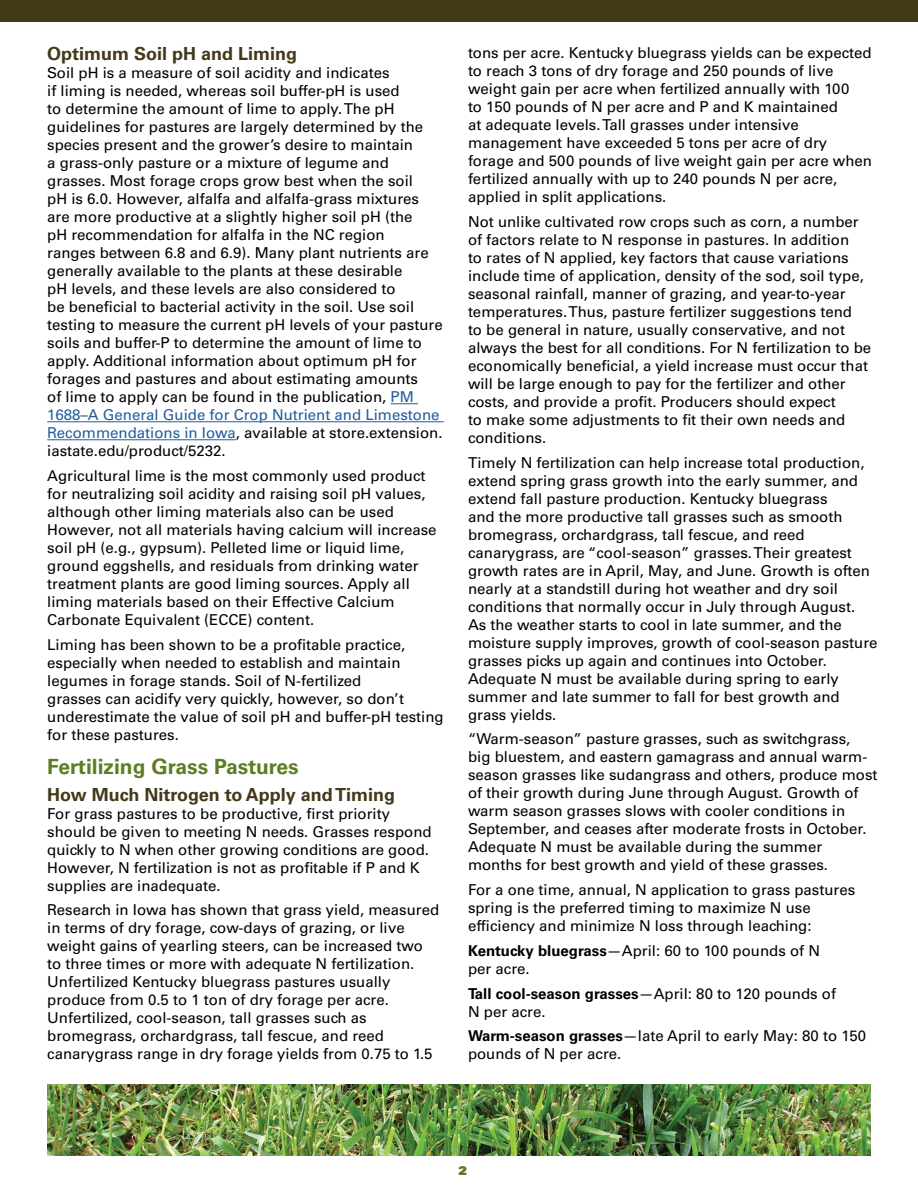
<style>
.page{position:relative;width:918px;height:1188px;background:#fff}
.page>*{position:absolute;margin:0;border:0;box-sizing:border-box;transform-origin:0 0}
.Section_Header_H3{font:700 21px "Univers LT Std";color:#5e7d23}
.sub_head_1_H2{font:700 18px "Univers LT Std";color:#433818}
.Body_Copy{font:15px/18px "Univers LT Std";color:#000}
.t1{font:12px "Univers LT Std X Black";color:#5e7d23}
.s1{color:#215e9e}
.s2{font-weight:700}
</style>
<div class="page">
<div style="left:0;top:0;width:918px;height:22px;background:#433818"></div>
<svg style="left:391px;top:403px;width:27px;height:1px"></svg>
<hr style="left:47px;top:421px;width:397px;height:1px;background:#215e9e">
<hr style="left:47px;top:439px;width:189px;height:1px;background:#215e9e">
<img style="left:47px;top:1084px;width:824px;height:71px">
<h2 class="sub_head_1_H2" style="left:47px;top:43px;width:252px">Optimum Soil pH and Liming</h2>
<p class="Body_Copy" style="left:47px;top:64px;width:397px">Soil pH is a measure of soil acidity and indicates<br>if liming is needed, whereas soil buffer-pH is used<br>to determine the amount of lime to apply. The pH guidelines for pastures are largely determined by the species present and the grower’s desire to maintain<br>a grass-only pasture or a mixture of legume and grasses. Most forage crops grow best when the soil<br>pH is 6.0. However, alfalfa and alfalfa-grass mixtures are more productive at a slightly higher soil pH (the<br>pH recommendation for alfalfa in the NC region<br>ranges between 6.8 and 6.9). Many plant nutrients are generally available to the plants at these desirable<br>pH levels, and these levels are also considered to<br>be beneficial to bacterial activity in the soil. Use soil testing to measure the current pH levels of your pasture soils and buffer-P to determine the amount of lime to apply. Additional information about optimum pH for forages and pastures and about estimating amounts<br>of lime to apply can be found in the publication, <span class="s1">PM 1688–A General Guide for Crop Nutrient and Limestone Recommendations in Iowa</span>, available at store.extension. iastate.edu/product/5232.</p>
<p class="Body_Copy" style="left:47px;top:467px;width:391px">Agricultural lime is the most commonly used product for neutralizing soil acidity and raising soil pH values, although other liming materials also can be used However, not all materials having calcium will increase soil pH (e.g., gypsum). Pelleted lime or liquid lime, ground eggshells, and residuals from drinking water treatment plants are good liming sources. Apply all liming materials based on their Effective Calcium Carbonate Equivalent (ECCE) content.</p>
<p class="Body_Copy" style="left:47px;top:636px;width:398px">Liming has been shown to be a profitable practice, especially when needed to establish and maintain legumes in forage stands. Soil of N-fertilized<br>grasses can acidify very quickly, however, so don’t underestimate the value of soil pH and buffer-pH testing for these pastures.</p>
<h3 class="Section_Header_H3" style="left:47px;top:755px;width:253px">Fertilizing Grass Pastures</h3>
<h2 class="sub_head_1_H2" style="left:47px;top:784px;width:349px">How Much Nitrogen to Apply and Timing</h2>
<p class="Body_Copy" style="left:47px;top:804px;width:386px">For grass pastures to be productive, first priority should be given to meeting N needs. Grasses respond quickly to N when other growing conditions are good.<br>However, N fertilization is not as profitable if P and K supplies are inadequate.</p>
<p class="Body_Copy" style="left:47px;top:901px;width:394px">Research in Iowa has shown that grass yield, measured in terms of dry forage, cow-days of grazing, or live weight gains of yearling steers, can be increased two to three times or more with adequate N fertilization.<br>Unfertilized Kentucky bluegrass pastures usually produce from 0.5 to 1 ton of dry forage per acre.<br>Unfertilized, cool-season, tall grasses such as bromegrass, orchardgrass, tall fescue, and reed canarygrass range in dry forage yields from 0.75 to 1.5</p>
<p class="Body_Copy" style="left:468px;top:44px;width:406px">tons per acre. Kentucky bluegrass yields can be expected to reach 3 tons of dry forage and 250 pounds of live weight gain per acre when fertilized annually with 100<br>to 150 pounds of N per acre and P and K maintained<br>at adequate levels. Tall grasses under intensive management have exceeded 5 tons per acre of dry forage and 500 pounds of live weight gain per acre when fertilized annually with up to 240 pounds N per acre, applied in split applications.</p>
<p class="Body_Copy" style="left:468px;top:213px;width:405px">Not unlike cultivated row crops such as corn, a number of factors relate to N response in pastures. In addition<br>to rates of N applied, key factors that cause variations include time of application, density of the sod, soil type, seasonal rainfall, manner of grazing, and year-to-year temperatures. Thus, pasture fertilizer suggestions tend<br>to be general in nature, usually conservative, and not always the best for all conditions. For N fertilization to be economically beneficial, a yield increase must occur that will be large enough to pay for the fertilizer and other costs, and provide a profit. Producers should expect<br>to make some adjustments to fit their own needs and conditions.</p>
<p class="Body_Copy" style="left:468px;top:453px;width:411px">Timely N fertilization can help increase total production, extend spring grass growth into the early summer, and extend fall pasture production. Kentucky bluegrass<br>and the more productive tall grasses such as smooth bromegrass, orchardgrass, tall fescue, and reed canarygrass, are “cool-season” grasses. Their greatest growth rates are in April, May, and June. Growth is often nearly at a standstill during hot weather and dry soil conditions that normally occur in July through August.<br>As the weather starts to cool in late summer, and the moisture supply improves, growth of cool-season pasture grasses picks up again and continues into October.<br>Adequate N must be available during spring to early summer and late summer to fall for best growth and grass yields.</p>
<p class="Body_Copy" style="left:468px;top:730px;width:411px">“Warm-season” pasture grasses, such as switchgrass,<br>big bluestem, and eastern gamagrass and annual warm&shy;season grasses like sudangrass and others, produce most of their growth during June through August. Growth of warm season grasses slows with cooler conditions in September, and ceases after moderate frosts in October.<br>Adequate N must be available during the summer months for best growth and yield of these grasses.</p>
<p class="Body_Copy" style="left:468px;top:881px;width:389px">For a one time, annual, N application to grass pastures spring is the preferred timing to maximize N use efficiency and minimize N loss through leaching:</p>
<p class="Body_Copy" style="left:468px;top:942px;width:354px"><span class="s2">Kentucky bluegrass</span>—April: 60 to 100 pounds of N per acre.</p>
<p class="Body_Copy" style="left:468px;top:984px;width:370px"><span class="s2">Tall cool-season grasses</span>—April: 80 to 120 pounds of<br>N per acre.</p>
<p class="Body_Copy" style="left:468px;top:1027px;width:400px"><span class="s2">Warm-season grasses</span>—late April to early May: 80 to 150 pounds of N per acre.</p>
<p class="t1" style="left:459px;top:1163px;width:10px">2</p>
</div>
